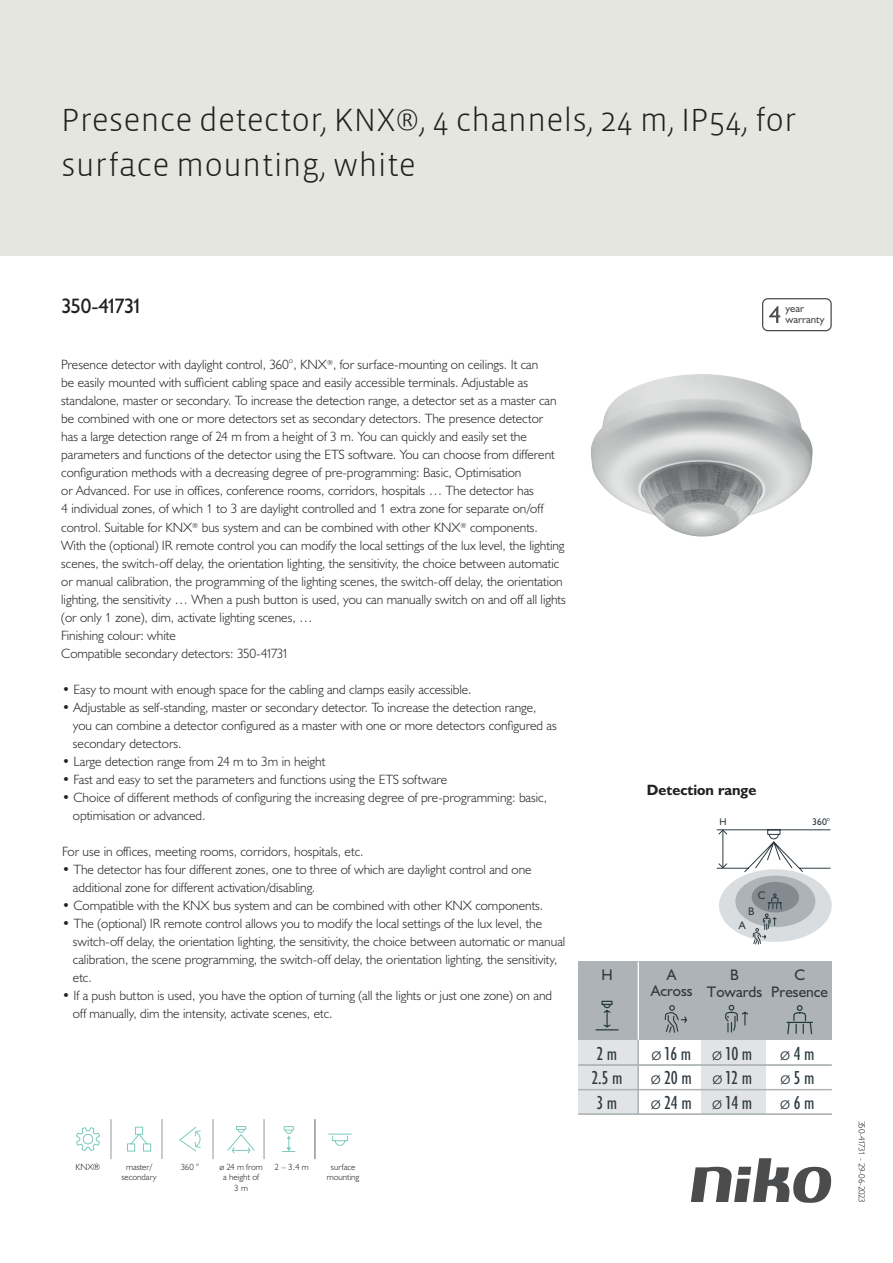
<style>
.page{position:relative;width:893px;height:1263px;background:#fff}
.page>*{position:absolute;margin:0;border:0;box-sizing:border-box;transform-origin:0 0}
.Title_datasheets{font:300 33px/45px "Vista Sans";color:#231f20}
.Article_number{font:21px "Humanist 521 BT";letter-spacing:-.08em;color:#231f20}
.t1{font:condensed 18.9px/24.6px "Humanist 521 BT";color:#2f3b41;text-align:justify}
.t2{font:15.45px/16.5px "Humanist 521 BT";color:#2f3b41;text-align:center}
.Titles_parts{font:700 15px "Humanist 521 BT";color:#231f20}
.USPs{font:300 13.5px/18px "Humanist 521 BT";color:#231f20}
.USP_bullets{font:300 13.5px/18px "Humanist 521 BT";color:#231f20}
.t3{font:11.1px "Humanist 521 BT";color:#2f3b41}
.t4{font:10.8px/10.8px "Humanist 521 BT";color:#4b4c4d}
.t5{font:9.75px "Humanist 521 BT";color:#2f3b41}
.icontext{font:300 9px/10.8px "Humanist 521 BT";color:#231f20;text-align:center}
.Revision{font:300 9px "Humanist 521 BT";letter-spacing:-.05em;color:#231f20}
.s1{font-weight:300;font-stretch:normal}
</style>
<div class="page">
<svg style="left:691px;top:1158px;width:141px;height:45px"></svg>
<div style="left:0;top:0;width:893px;height:255px;background:#e6e6e0"></div>
<img style="left:591px;top:374px;width:222px;height:163px">
<svg style="left:76px;top:1127px;width:24px;height:24px"></svg>
<svg style="left:127px;top:1126px;width:25px;height:26px"></svg>
<svg style="left:179px;top:1126px;width:22px;height:26px"></svg>
<svg style="left:227px;top:1126px;width:28px;height:28px"></svg>
<svg style="left:328px;top:1133px;width:24px;height:13px"></svg>
<svg style="left:282px;top:1126px;width:14px;height:26px"></svg>
<hr style="left:314px;top:1119px;width:1px;height:40px;background:#939598">
<hr style="left:111px;top:1119px;width:1px;height:40px;background:#939598">
<hr style="left:162px;top:1119px;width:1px;height:40px;background:#939598">
<hr style="left:213px;top:1119px;width:1px;height:40px;background:#939598">
<hr style="left:264px;top:1119px;width:1px;height:40px;background:#939598">
<hr style="left:315px;top:1119px;width:1px;height:40px;background:#939598">
<svg style="left:762px;top:298px;width:70px;height:33px"></svg>
<svg style="left:716px;top:829px;width:115px;height:43px"></svg>
<div style="left:719px;top:869px;width:113px;height:73px;background:#dadddf;border-radius:50%"></div>
<div style="left:735px;top:876px;width:80px;height:51px;background:#adb3b7;border-radius:50%"></div>
<div style="left:752px;top:882px;width:47px;height:30px;background:#848a90;border-radius:50%"></div>
<svg style="left:752px;top:893px;width:30px;height:51px"></svg>
<div style="left:578px;top:1040px;width:60px;height:74px;background:#e1e3e4"></div>
<div style="left:702px;top:1039px;width:64px;height:75px;background:#e1e3e4"></div>
<div style="left:578px;top:962px;width:254px;height:78px;background:#adb3b7"></div>
<svg style="left:595px;top:1000px;width:24px;height:31px"></svg>
<hr style="left:638px;top:962px;width:1px;height:78px;background:#fff">
<svg style="left:664px;top:1005px;width:23px;height:28px"></svg>
<hr style="left:578px;top:1064px;width:254px;height:2px;background:#adb3b7">
<hr style="left:638px;top:1040px;width:1px;height:49px;background:#adb3b7">
<hr style="left:578px;top:1089px;width:254px;height:1px;background:#adb3b7">
<hr style="left:578px;top:1113px;width:254px;height:2px;background:#adb3b7">
<svg style="left:638px;top:1090px;width:1px;height:23px"></svg>
<svg style="left:786px;top:1005px;width:27px;height:30px"></svg>
<svg style="left:725px;top:1004px;width:23px;height:29px"></svg>
<p class="Title_datasheets" style="left:61px;top:98px;width:737px">Presence detector, KNX®, 4 channels, 24 m, IP54, for surface mounting, white</p>
<p class="Article_number" style="left:61px;top:293px;width:83px">350-41731</p>
<p class="USPs" style="left:61px;top:355px;width:497px">Presence detector with daylight control, 360°, KNX<sup>®</sup>, for surface-mounting on ceilings. It can<br>be easily mounted with sufficient cabling space and easily accessible terminals. Adjustable as standalone, master or secondary. To increase the detection range, a detector set as a master can be combined with one or more detectors set as secondary detectors. The presence detector has a large detection range of 24 m from a height of 3 m. You can quickly and easily set the parameters and functions of the detector using the ETS software. You can choose from different configuration methods with a decreasing degree of pre-programming: Basic, Optimisation<br>or Advanced. For use in offices, conference rooms, corridors, hospitals … The detector has<br>4 individual zones, of which 1 to 3 are daylight controlled and 1 extra zone for separate on/off</p>
<p class="USPs" style="left:61px;top:518px;width:506px">control. Suitable for KNX<sup>®</sup> bus system and can be combined with other KNX<sup>®</sup> components.<br>With the (optional) IR remote control you can modify the local settings of the lux level, the lighting scenes, the switch-off delay, the orientation lighting, the sensitivity, the choice between automatic or manual calibration, the programming of the lighting scenes, the switch-off delay, the orientation lighting, the sensitivity … When a push button is used, you can manually switch on and off all lights (or only 1 zone), dim, activate lighting scenes, …<br>Finishing colour: white<br>Compatible secondary detectors: 350-41731</p>
<p class="USP_bullets" style="left:62px;top:680px;width:411px">• Easy to mount with enough space for the cabling and clamps easily accessible.</p>
<p class="USP_bullets" style="left:73px;top:698px;width:485px;text-indent:-11px">• Adjustable as self-standing, master or secondary detector. To increase the detection range, you can combine a detector configured as a master with one or more detectors configured as secondary detectors.</p>
<p class="USP_bullets" style="left:62px;top:752px;width:265px">• Large detection range from 24 m to 3m in height</p>
<p class="USP_bullets" style="left:62px;top:770px;width:387px">• Fast and easy to set the parameters and functions using the ETS software</p>
<p class="USP_bullets" style="left:73px;top:788px;width:476px;text-indent:-11px">• Choice of different methods of configuring the increasing degree of pre-programming: basic, optimisation or advanced.</p>
<p class="USP_bullets" style="left:62px;top:842px;width:303px">For use in offices, meeting rooms, corridors, hospitals, etc.</p>
<p class="USP_bullets" style="left:73px;top:860px;width:460px;text-indent:-11px">• The detector has four different zones, one to three of which are daylight control and one additional zone for different activation/disabling.</p>
<p class="USP_bullets" style="left:62px;top:896px;width:483px">• Compatible with the KNX bus system and can be combined with other KNX components.</p>
<p class="USP_bullets" style="left:73px;top:914px;width:494px;text-indent:-11px">• The (optional) IR remote control allows you to modify the local settings of the lux level, the switch-off delay, the orientation lighting, the sensitivity, the choice between automatic or manual calibration, the scene programming, the switch-off delay, the orientation lighting, the sensitivity, etc.</p>
<p class="USP_bullets" style="left:73px;top:986px;width:481px;text-indent:-11px">• If a push button is used, you have the option of turning (all the lights or just one zone) on and off manually, dim the intensity, activate scenes, etc.</p>
<p class="icontext" style="left:76px;top:1161px;width:26px">KNX®</p>
<p class="icontext" style="left:181px;top:1161px;width:20px">360 °</p>
<p class="icontext" style="left:219px;top:1161px;width:45px">ø 24 m from a height of<br>3 m</p>
<p class="icontext" style="left:327px;top:1161px;width:34px">surface mounting</p>
<p class="icontext" style="left:275px;top:1161px;width:36px">2 – 3.4 m</p>
<p class="icontext" style="left:121px;top:1161px;width:37px">master/ secondary</p>
<p class="t4" style="left:785px;top:303px;width:41px">year warranty</p>
<p class="Titles_parts" style="left:647px;top:781px;width:111px">Detection range</p>
<p class="t5" style="left:719px;top:816px;width:9px">H</p>
<p class="t3" style="left:758px;top:888px;width:9px">C</p>
<p class="t3" style="left:748px;top:904px;width:8px">B</p>
<p class="t3" style="left:739px;top:918px;width:8px">A</p>
<p class="t5" style="left:812px;top:816px;width:19px">360°</p>
<p class="t2" style="left:651px;top:966px;width:43px">A<br>Across</p>
<p class="t2" style="left:601px;top:966px;width:13px">H</p>
<p class="t2" style="left:707px;top:966px;width:57px">B<br>Towards</p>
<p class="t2" style="left:771px;top:966px;width:58px">C<br>Presence</p>
<p class="t1" style="left:597px;top:1041px;width:22px">2 m</p>
<p class="t1" style="left:651px;top:1041px;width:102px"><span class="s1">ø</span> 16 m <span class="s1">ø</span> 10 m</p>
<p class="t1" style="left:592px;top:1066px;width:32px">2.5 m</p>
<p class="t1" style="left:651px;top:1066px;width:103px"><span class="s1">ø</span> 20 m <span class="s1">ø</span> 12 m</p>
<p class="t1" style="left:597px;top:1090px;width:22px">3 m</p>
<p class="t1" style="left:651px;top:1090px;width:103px"><span class="s1">ø</span> 24 m <span class="s1">ø</span> 14 m</p>
<p class="t1" style="left:780px;top:1041px;width:36px"><span class="s1">ø</span> 4 m <span class="s1">ø</span> 5 m <span class="s1">ø</span> 6 m</p>
<p class="Revision" style="left:868px;top:1120px;width:84px;rotate:90deg">350-41731 - 29-06-2023</p>
</div>
